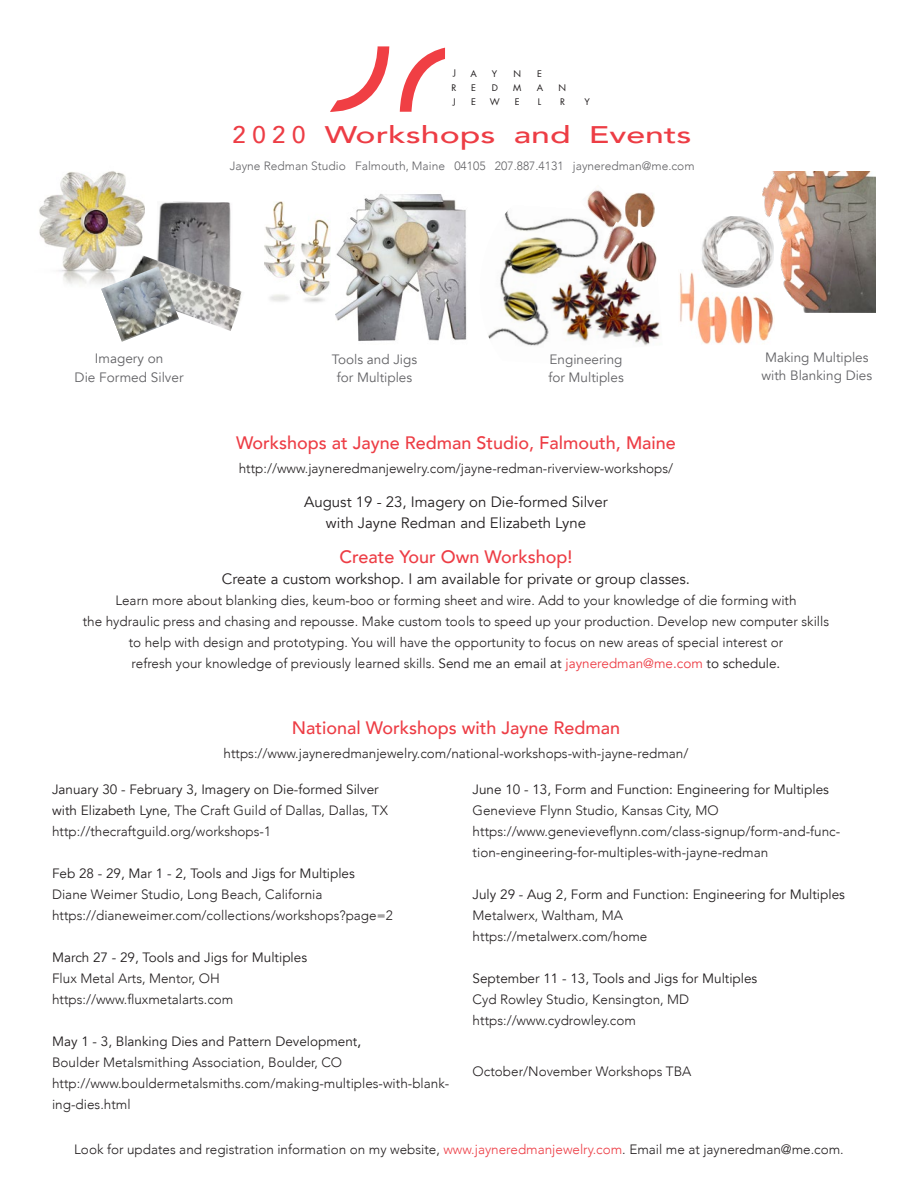
<style>
.page{position:relative;width:918px;height:1188px;background:#fff}
.page>*{position:absolute;margin:0;border:0;box-sizing:border-box;transform-origin:0 0}
.t1{font:500 24px "Avenir";color:#ed3d45}
.t2{font:500 18px "Avenir";color:#ed3d45}
.t3{font:15px "Avenir";color:#231f20}
.t4{font:13.65px "Avenir";color:#636366}
.t5{font:300 13.5px/21px "Avenir";color:#231f20}
.t6{font:13.5px "Avenir";color:#231f20}
.t7{font:13.5px "Avenir";color:#636366}
.t8{font:300 12px "Avenir";color:#636366}
.t9{font:11.25px "Futura Std";color:#231f20}
.t10{font:8.85px "Futura Std";color:#231f20}
.s1{font-weight:400}
.s2{font-weight:400;color:#ed3d45}
.s3{font-weight:500}
.s4{color:#ed3d45}
</style>
<div class="page">
<img style="left:679px;top:272px;width:95px;height:73px">
<img style="left:701px;top:216px;width:62px;height:71px">
<img style="left:763px;top:171px;width:113px;height:141px">
<svg style="left:330px;top:46px;width:59px;height:66px"></svg>
<svg style="left:400px;top:48px;width:45px;height:64px"></svg>
<img style="left:264px;top:201px;width:67px;height:102px">
<img style="left:335px;top:194px;width:132px;height:147px">
<img style="left:488px;top:210px;width:109px;height:136px">
<img style="left:580px;top:190px;width:43px;height:42px">
<img style="left:625px;top:193px;width:30px;height:34px">
<img style="left:547px;top:260px;width:113px;height:86px">
<img style="left:626px;top:241px;width:31px;height:41px">
<img style="left:597px;top:222px;width:40px;height:46px">
<img style="left:157px;top:201px;width:74px;height:51px">
<img style="left:39px;top:171px;width:106px;height:113px">
<img style="left:120px;top:252px;width:122px;height:79px">
<img style="left:101px;top:266px;width:78px;height:76px">
<p class="t10" style="left:453px;top:67px;width:4px">J</p>
<p class="t10" style="left:470px;top:68px;width:8px">A</p>
<p class="t10" style="left:492px;top:68px;width:7px">Y</p>
<p class="t10" style="left:513px;top:68px;width:9px">N</p>
<p class="t10" style="left:537px;top:68px;width:6px">E</p>
<p class="t10" style="left:451px;top:82px;width:6px">R</p>
<p class="t10" style="left:471px;top:82px;width:6px">E</p>
<p class="t10" style="left:492px;top:82px;width:8px">D</p>
<p class="t10" style="left:513px;top:82px;width:10px">M</p>
<p class="t10" style="left:537px;top:82px;width:8px">A</p>
<p class="t10" style="left:559px;top:82px;width:9px">N</p>
<p class="t10" style="left:453px;top:96px;width:4px">J</p>
<p class="t10" style="left:471px;top:97px;width:6px">E</p>
<p class="t10" style="left:490px;top:97px;width:11px">W</p>
<p class="t10" style="left:515px;top:97px;width:6px">E</p>
<p class="t10" style="left:538px;top:97px;width:5px">L</p>
<p class="t10" style="left:560px;top:97px;width:6px">R</p>
<p class="t10" style="left:584px;top:97px;width:7px">Y</p>
<p class="t9" style="left:507px;top:75px;width:9px">D</p>
<p class="t9" style="left:534px;top:75px;width:12px">M</p>
<p class="t9" style="left:564px;top:75px;width:10px">A</p>
<p class="t9" style="left:504px;top:93px;width:14px">W</p>
<p class="t9" style="left:536px;top:93px;width:8px">E</p>
<p class="t1" style="left:233px;top:114px;width:461px">2 0 2 0 Workshops and Events</p>
<p class="t8" style="left:230px;top:158px;width:466px">Jayne Redman Studio Falmouth, Maine 04105 207.887.4131 jayneredman@me.com</p>
<p class="t4" style="left:95px;top:351px;width:70px">Imagery on</p>
<p class="t4" style="left:75px;top:369px;width:110px">Die Formed Silver</p>
<p class="t7" style="left:332px;top:351px;width:87px">Tools and Jigs</p>
<p class="t7" style="left:337px;top:369px;width:77px">for Multiples</p>
<p class="t7" style="left:550px;top:352px;width:74px">Engineering</p>
<p class="t7" style="left:548px;top:370px;width:77px">for Multiples</p>
<p class="t7" style="left:765px;top:350px;width:105px">Making Multiples</p>
<p class="t7" style="left:761px;top:368px;width:112px">with Blanking Dies</p>
<p class="t2" style="left:236px;top:427px;width:441px">Workshops at Jayne Redman Studio, Falmouth, Maine</p>
<p class="t5" style="left:239px;top:457px;width:436px">http://www.jayneredmanjewelry.com/jayne-redman-riverview-workshops/</p>
<p class="t3" style="left:304px;top:493px;width:305px">August 19 - 23, Imagery on Die-formed Silver</p>
<p class="t3" style="left:326px;top:514px;width:262px">with Jayne Redman and Elizabeth Lyne</p>
<p class="t2" style="left:340px;top:541px;width:234px">Create Your Own Workshop!</p>
<p class="t3" style="left:222px;top:569px;width:470px">Create a custom workshop. I am available for private or group classes.</p>
<p class="t5" style="left:115px;top:589px;width:683px">Learn more about blanking dies, keum-boo or forming sheet and wire. Add to your knowledge of die forming with</p>
<p class="t5" style="left:83px;top:610px;width:748px">the hydraulic press and chasing and repousse. Make custom tools to speed up your production. Develop new computer skills</p>
<p class="t5" style="left:129px;top:631px;width:656px">to help with design and prototyping. You will have the opportunity to focus on new areas of special interest or</p>
<p class="t5" style="left:132px;top:652px;width:650px">refresh your knowledge of previously learned skills. <span class="s1">Send me an email at</span> <span class="s2">jayneredman@me.com</span> <span class="s1">to schedule.</span></p>
<p class="t2" style="left:292px;top:712px;width:330px">National Workshops with Jayne Redman</p>
<p class="t5" style="left:224px;top:742px;width:466px">https://www.jayneredmanjewelry.com/national-workshops-with-jayne-redman/</p>
<p class="t6" style="left:52px;top:781px;width:328px">January 30 - February 3, Imagery on Die-formed Silver</p>
<p class="t5" style="left:52px;top:800px;width:337px"><span class="s1">with Elizabeth Lyne</span>, The Craft Guild of Dallas, Dallas, TX</p>
<p class="t5" style="left:52px;top:821px;width:221px">http://thecraftguild.org/workshops-1</p>
<p class="t6" style="left:52px;top:865px;width:304px">Feb 28 - 29, Mar 1 - 2, Tools and Jigs for Multiples</p>
<p class="t5" style="left:52px;top:884px;width:272px">Diane Weimer Studio, Long Beach, California</p>
<p class="t5" style="left:52px;top:905px;width:342px">https://dianeweimer.com/collections/workshops?page=2</p>
<p class="t6" style="left:52px;top:949px;width:257px">March 27 - 29, Tools and Jigs for Multiples</p>
<p class="t5" style="left:52px;top:968px;width:169px">Flux Metal Arts, Mentor, OH</p>
<p class="t5" style="left:52px;top:989px;width:183px">https://www.fluxmetalarts.com</p>
<p class="t6" style="left:52px;top:1033px;width:311px">May 1 - 3, Blanking Dies and Pattern Development<span class="s3">,</span></p>
<p class="t5" style="left:52px;top:1052px;width:292px">Boulder Metalsmithing Association, Boulder, CO</p>
<p class="t5" style="left:52px;top:1073px;width:399px">http://www.bouldermetalsmiths.com/making-multiples-with-blank&shy;ing-dies.html</p>
<p class="t6" style="left:473px;top:781px;width:358px">June 10 - 13, Form and Function: Engineering for Multiples</p>
<p class="t5" style="left:473px;top:800px;width:248px">Genevieve Flynn Studio, Kansas City, MO</p>
<p class="t5" style="left:473px;top:821px;width:369px">https://www.genevieveflynn.com/class-signup/form-and-func&shy;tion-engineering-for-multiples-with-jayne-redman</p>
<p class="t6" style="left:473px;top:886px;width:374px">July 29 - Aug 2, Form and Function: Engineering for Multiples</p>
<p class="t5" style="left:473px;top:905px;width:152px">Metalwerx, Waltham, MA</p>
<p class="t5" style="left:473px;top:926px;width:176px">https://metalwerx.com/home</p>
<p class="t6" style="left:473px;top:970px;width:286px">September 11 - 13, Tools and Jigs for Multiples</p>
<p class="t5" style="left:473px;top:989px;width:218px">Cyd Rowley Studio, Kensington, MD</p>
<p class="t5" style="left:473px;top:1010px;width:165px">https://www.cydrowley.com</p>
<p class="t5" style="left:473px;top:1061px;width:220px">October/November Workshops TBA</p>
<p class="t5" style="left:74px;top:1139px;width:771px">Look for updates and registration information on my website, <span class="s4">www.jayneredmanjewelry.com</span>. Email me at jayneredman@me.com.</p>
</div>
